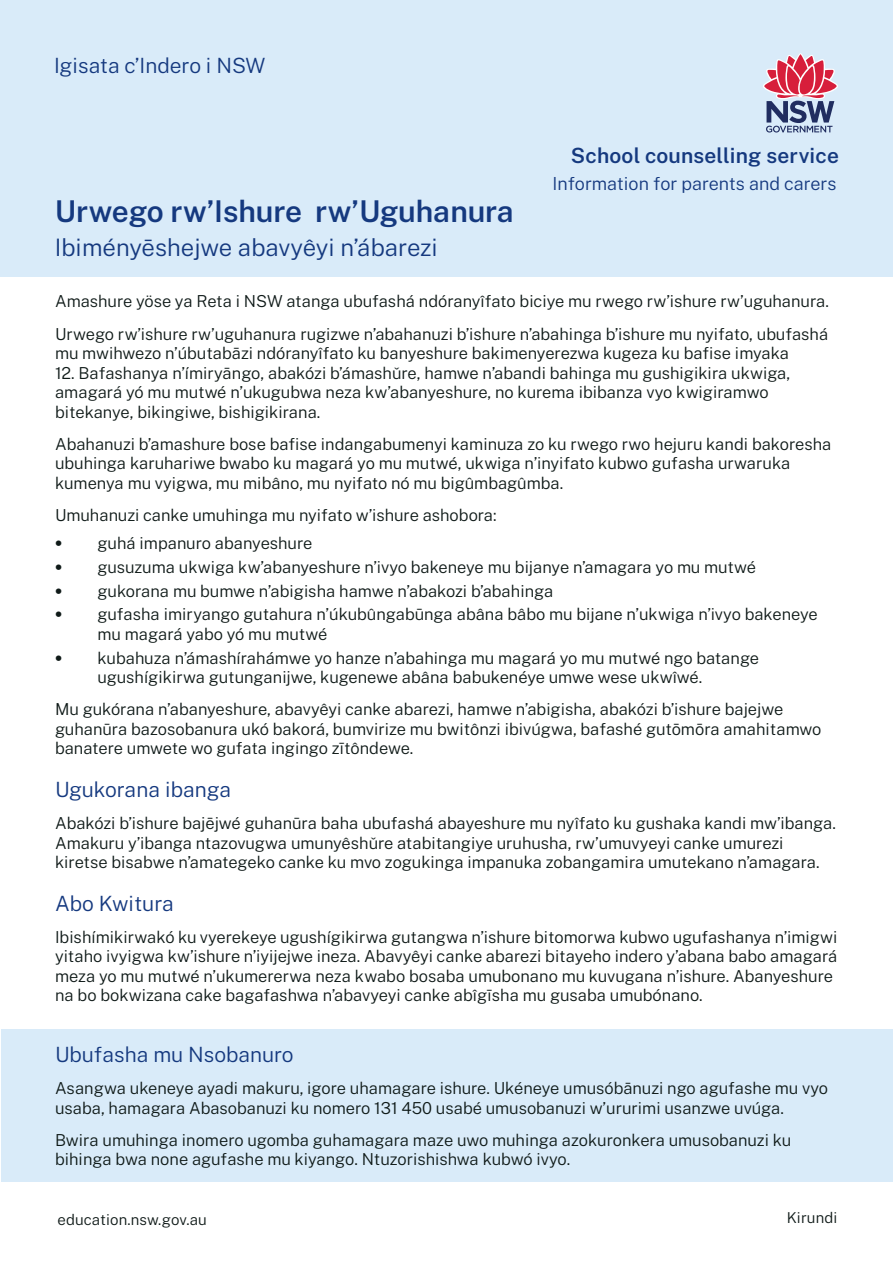
<style>
.page{position:relative;width:893px;height:1263px;background:#fff}
.page>*{position:absolute;margin:0;border:0;box-sizing:border-box;transform-origin:0 0}
.t1{font:600 30px "Public Sans";color:#15397f}
.t2{font:300 24px "Public Sans";color:#15397f}
.t3{font:300 21px "Public Sans";color:#15397f}
.t4{font:600 21px "Public Sans";letter-spacing:.01em;color:#15397f}
.t5{font:300 18px "Public Sans";color:#15397f}
.Body{font:300 16.5px/19.5px "Public Sans";color:#0f1a18}
.t6{font:900 16.5px "Montserrat";color:#0f1a18}
.t7{font:300 15px "Public Sans";letter-spacing:.01em;color:#0f1a18}
</style>
<div class="page">
<div style="left:0;top:0;width:893px;height:276px;background:#d9ebf9"></div>
<svg style="left:763px;top:53px;width:75px;height:80px"></svg>
<div style="left:1px;top:1029px;width:892px;height:153px;background:#d9ebf9"></div>
<p class="t3" style="left:54px;top:50px;width:213px">Igisata c’Indero i NSW</p>
<p class="t4" style="left:571px;top:140px;width:270px">School counselling service</p>
<p class="t5" style="left:553px;top:170px;width:285px">Information for parents and carers</p>
<h1 class="t1" style="left:55px;top:189px;width:461px">Urwego rw’Ishure rw’Uguhanura</h1>
<h2 class="t2" style="left:55px;top:230px;width:385px">Ibiményēshejwe abavyêyi n’ábarezi</h2>
<p class="Body" style="left:55px;top:291px;width:775px">Amashure yöse ya Reta i NSW atanga ubufashá ndóranyîfato biciye mu rwego rw’ishure rw’uguhanura.</p>
<p class="Body" style="left:55px;top:323px;width:775px">Urwego rw’ishure rw’uguhanura rugizwe n’abahanuzi b’ishure n’abahinga b’ishure mu nyifato, ubufashá mu mwihwezo n’úbutabāzi ndóranyîfato ku banyeshure bakimenyerezwa kugeza ku bafise imyaka</p>
<p class="Body" style="left:55px;top:362px;width:737px">12. Bafashanya n’ímiryāngo, abakózi b’ámashǔre, hamwe n’abandi bahinga mu gushigikira ukwiga, amagará yó mu mutwé n’ukugubwa neza kw’abanyeshure, no kurema ibibanza vyo kwigiramwo bitekanye, bikingiwe, bishigikirana.</p>
<p class="Body" style="left:55px;top:433px;width:778px">Abahanuzi b’amashure bose bafise indangabumenyi kaminuza zo ku rwego rwo hejuru kandi bakoresha ubuhinga karuhariwe bwabo ku magará yo mu mutwé, ukwiga n’inyifato kubwo gufasha urwaruka kumenya mu vyigwa, mu mibâno, mu nyifato nó mu bigûmbagûmba.</p>
<p class="Body" style="left:55px;top:504px;width:443px">Umuhanuzi canke umuhinga mu nyifato w’ishure ashobora:</p>
<p class="t6" style="left:55px;top:531px;width:9px">ٚ</p>
<p class="Body" style="left:98px;top:532px;width:216px">guhá impanuro abanyeshure</p>
<p class="t6" style="left:55px;top:555px;width:9px">ٚ</p>
<p class="Body" style="left:98px;top:556px;width:660px">gusuzuma ukwiga kw’abanyeshure n’ivyo bakeneye mu bijanye n’amagara yo mu mutwé</p>
<p class="t6" style="left:55px;top:578px;width:9px">ٚ</p>
<p class="Body" style="left:98px;top:580px;width:457px">gukorana mu bumwe n’abigisha hamwe n’abakozi b’abahinga</p>
<p class="t6" style="left:55px;top:602px;width:9px">ٚ</p>
<p class="Body" style="left:98px;top:604px;width:722px">gufasha imiryango gutahura n’úkubûngabūnga abâna bâbo mu bijane n’ukwiga n’ivyo bakeneye mu magará yabo yó mu mutwé</p>
<p class="t6" style="left:55px;top:645px;width:9px">ٚ</p>
<p class="Body" style="left:98px;top:647px;width:663px">kubahuza n’ámashírahámwe yo hanze n’abahinga mu magará yo mu mutwé ngo batange ugushígikirwa gutunganijwe, kugenewe abâna babukenéye umwe wese ukwîwé.</p>
<p class="Body" style="left:55px;top:699px;width:768px">Mu gukórana n’abanyeshure, abavyêyi canke abarezi, hamwe n’abigisha, abakózi b’ishure bajejwe guhanūra bazosobanura ukó bakorá, bumvirize mu bwitônzi ibivúgwa, bafashé gutōmōra amahitamwo banatere umwete wo gufata ingingo zītôndewe.</p>
<h3 class="t3" style="left:55px;top:774px;width:178px">Ugukorana ibanga</h3>
<p class="Body" style="left:55px;top:812px;width:782px">Abakózi b’ishure bajējwé guhanūra baha ubufashá abayeshure mu nyîfato ku gushaka kandi mw’ibanga.<br>Amakuru y’ibanga ntazovugwa umunyêshǔre atabitangiye uruhusha, rw’umuvyeyi canke umurezi kiretse bisabwe n’amategeko canke ku mvo zogukinga impanuka zobangamira umutekano n’amagara.</p>
<h3 class="t3" style="left:55px;top:888px;width:120px">Abo Kwitura</h3>
<p class="Body" style="left:55px;top:926px;width:784px">Ibishímikirwakó ku vyerekeye ugushígikirwa gutangwa n’ishure bitomorwa kubwo ugufashanya n’imigwi yitaho ivyigwa kw’ishure n’iyijejwe ineza. Abavyêyi canke abarezi bitayeho indero y’abana babo amagará meza yo mu mutwé n’ukumererwa neza kwabo bosaba umubonano mu kuvugana n’ishure. Abanyeshure na bo bokwizana cake bagafashwa n’abavyeyi canke abîgīsha mu gusaba umubónano.</p>
<h3 class="t3" style="left:55px;top:1039px;width:240px">Ubufasha mu Nsobanuro</h3>
<p class="Body" style="left:55px;top:1077px;width:774px">Asangwa ukeneye ayadi makuru, igore uhamagare ishure. Ukéneye umusóbānuzi ngo agufashe mu vyo usaba, hamagara Abasobanuzi ku nomero 131 450 usabé umusobanuzi w’ururimi usanzwe uvúga.</p>
<p class="Body" style="left:55px;top:1129px;width:738px">Bwira umuhinga inomero ugomba guhamagara maze uwo muhinga azokuronkera umusobanuzi ku bihinga bwa none agufashe mu kiyango. Ntuzorishishwa kubwó ivyo.</p>
<p class="t7" style="left:58px;top:1208px;width:151px">education.nsw.gov.au</p>
<p class="t7" style="left:787px;top:1207px;width:52px">Kirundi</p>
</div>
